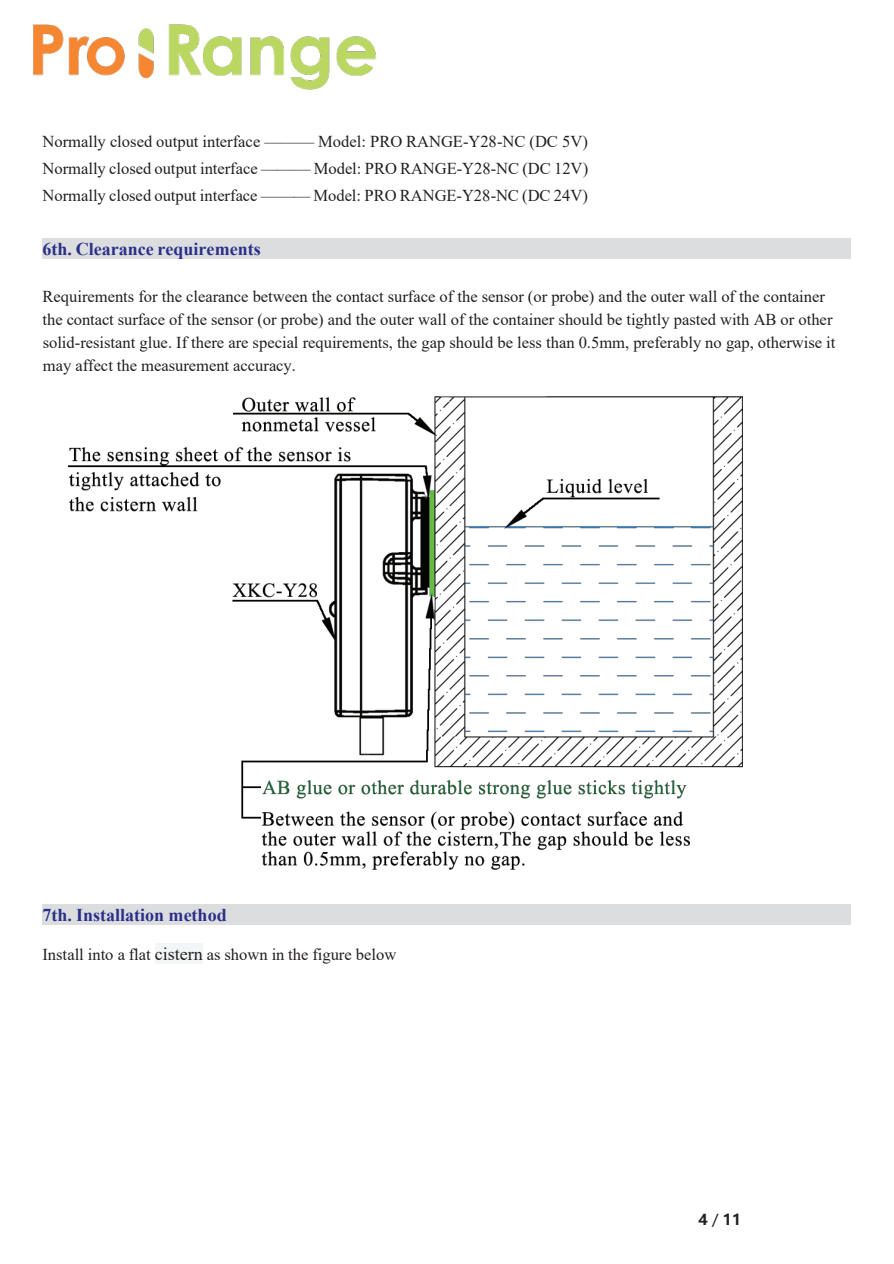
<style>
.page{position:relative;width:894px;height:1264px;background:#fff}
.page>*{position:absolute;margin:0;border:0;box-sizing:border-box;transform-origin:0 0}
.t1{font:700 18px "Times New Roman";color:#2a3088}
.t2{font:16.5px/23.2px "Times New Roman";color:#231f20;text-align:justify}
.t3{font:700 15px "Microsoft Ya Hei";color:#231f20}
.s1{font-size:18px}
.s2{font-weight:400}
</style>
<div class="page">
<div style="left:42px;top:238px;width:808px;height:21px;background:#dcdddf"></div>
<div style="left:42px;top:903px;width:808px;height:21px;background:#dcdddf"></div>
<div style="left:155px;top:942px;width:48px;height:21px;background:#f2f6f7"></div>
<img style="left:68px;top:396px;width:674px;height:473px">
<img style="left:33px;top:24px;width:344px;height:66px">
<p class="t2" style="left:42px;top:128px;width:547px;line-height:26.8px">Normally closed output interface ——— Model: PRO RANGE-Y28-NC (DC 5V)<br>Normally closed output interface ——— Model: PRO RANGE-Y28-NC (DC 12V)<br>Normally closed output interface ——— Model: PRO RANGE-Y28-NC (DC 24V)</p>
<p class="t1" style="left:42px;top:236px;width:220px">6th. Clearance requirements</p>
<p class="t2" style="left:42px;top:284px;width:794px;text-align:left">Requirements for the clearance between the contact surface of the sensor (or probe) and the outer wall of the container the contact surface of the sensor (or probe) and the outer wall of the container should be tightly pasted with AB or other solid-resistant glue. If there are special requirements, the gap should be less than 0.5mm, preferably no gap, otherwise it may affect the measurement accuracy.</p>
<p class="t1" style="left:42px;top:901px;width:186px">7th. Installation method</p>
<p class="t2" style="left:42px;top:941px;width:355px">Install into a flat <span class="s1">cistern</span> as shown in the figure below</p>
<p class="t3" style="left:698px;top:1208px;width:44px">4<span class="s2">/</span>11</p>
</div>
